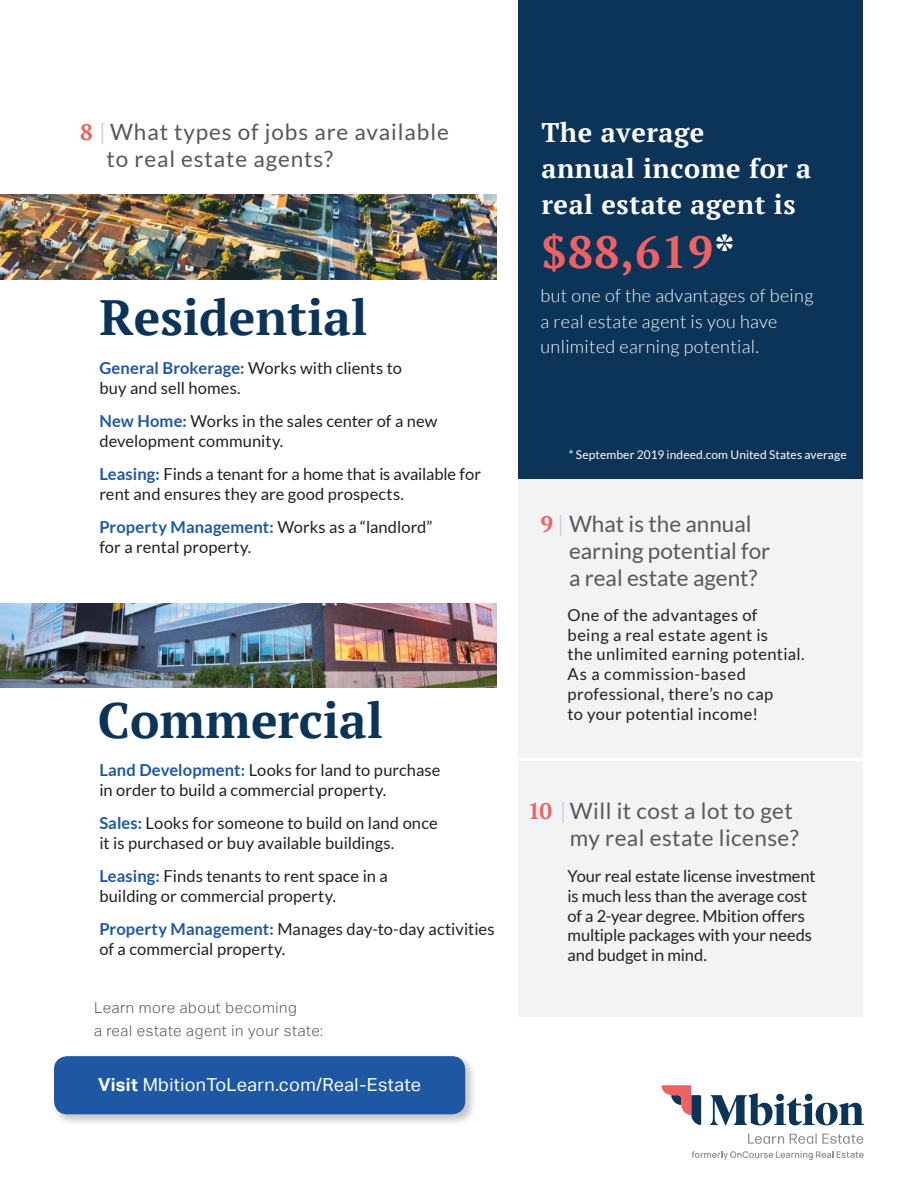
<style>
.page{position:relative;width:918px;height:1188px;background:#fff}
.page>*{position:absolute;margin:0;border:0;box-sizing:border-box;transform-origin:0 0}
.t1{font:700 49.5px "PT Serif";color:#0b3458}
.Body{font:700 45px "PT Serif";color:#f16161}
.Body-2{font:700 27px/36px "PT Serif";letter-spacing:.02em;color:#fff}
.SubHead{font:22.5px/27px "Lato";color:#57585a}
.SubHead-2{font:22.5px/27px "Lato";letter-spacing:.04em;color:#57585a}
.SubHead-3{font:22.5px/27px "Lato";letter-spacing:.02em;color:#57585a;text-align:right}
.Body-3{font:300 18px/25.5px "Lato";letter-spacing:.02em;color:#fff}
.t2{font:18px "Aktiv Grotesk";letter-spacing:.02em;color:#fff}
.t3{font:16.5px/19.8px "Lato";letter-spacing:.005em;color:#231f20}
.t4{font:16.5px/19.8px "Lato";letter-spacing:.025em;color:#231f20}
.SubHead-4{font:300 15px/22.5px "Aktiv Grotesk";letter-spacing:.04em;color:#57585a}
.t5{font:12px "Lato";letter-spacing:.01em;color:#fff}
.s1{font-family:"PT Serif";font-weight:700;color:#f16161}
.s2{color:#d1d2d4}
.s3{font-weight:700;color:#1e58a5}
.s4{font-weight:700}
.s5{color:#fff}
</style>
<div class="page">
<div style="left:518px;top:0;width:344px;height:1016px;background:#f2f3f4"></div>
<img style="left:0;top:195px;width:497px;height:84px">
<img style="left:0;top:603px;width:497px;height:85px">
<div style="left:518px;top:0;width:344px;height:478px;background:#0b3458"></div>
<hr style="left:516px;top:758px;width:348px;height:3px;background:#fff">
<svg style="left:692px;top:1151px;width:172px;height:9px"></svg>
<svg style="left:710px;top:1093px;width:154px;height:32px"></svg>
<svg style="left:661px;top:1085px;width:40px;height:40px"></svg>
<svg style="left:748px;top:1134px;width:36px;height:10px"></svg>
<svg style="left:790px;top:1134px;width:73px;height:10px"></svg>
<div style="left:52px;top:1054px;width:425px;height:72px;background:#231f20;opacity:.25"></div>
<div style="left:54px;top:1056px;width:411px;height:58px;background:#1e58a5;border-radius:13px"></div>
<p class="SubHead-2" style="left:106px;top:118px;width:344px;text-indent:-26px"><span class="s1">8</span> <span class="s2">|</span> What types of jobs are available to real estate agents?</p>
<p class="t1" style="left:99px;top:285px;width:270px">Residential</p>
<p class="t3" style="left:99px;top:358px;width:304px"><span class="s3">General Brokerage:</span> Works with clients to buy and sell homes.</p>
<p class="t3" style="left:99px;top:411px;width:340px"><span class="s3">New Home:</span> Works in the sales center of a new development community.</p>
<p class="t3" style="left:99px;top:464px;width:383px"><span class="s3">Leasing:</span> Finds a tenant for a home that is available for rent and ensures they are good prospects.</p>
<p class="t3" style="left:99px;top:517px;width:335px"><span class="s3">Property Management:</span> Works as a “landlord” for a rental property.</p>
<p class="t1" style="left:98px;top:689px;width:287px">Commercial</p>
<p class="t3" style="left:99px;top:760px;width:343px"><span class="s3">Land Development:</span> Looks for land to purchase in order to build a commercial property.</p>
<p class="t3" style="left:99px;top:813px;width:340px"><span class="s3">Sales:</span> Looks for someone to build on land once it is purchased or buy available buildings.</p>
<p class="t3" style="left:99px;top:866px;width:290px"><span class="s3">Leasing:</span> Finds tenants to rent space in a building or commercial property.</p>
<p class="t3" style="left:99px;top:919px;width:397px"><span class="s3">Property Management:</span> Manages day-to-day activities of a commercial property.</p>
<p class="SubHead-4" style="left:94px;top:997px;width:231px">Learn more about becoming<br>a real estate agent in your state:</p>
<p class="t2" style="left:98px;top:1075px;width:325px"><span class="s4">Visit</span> MbitionToLearn.com/Real-Estate</p>
<p class="Body-2" style="left:541px;top:114px;width:271px">The average<br>annual income for a real estate agent is</p>
<p class="Body" style="left:541px;top:223px;width:195px">$88,619<span class="s5">*</span></p>
<p class="Body-3" style="left:541px;top:283px;width:274px">but one of the advantages of being a real estate agent is you have unlimited earning potential.</p>
<p class="t5" style="left:569px;top:448px;width:279px">* September 2019 indeed.com United States average</p>
<p class="SubHead" style="left:569px;top:510px;width:203px;text-indent:-28px"><span class="s1">9</span> <span class="s2">|</span> What is the annual earning potential for a real estate agent?</p>
<p class="t4" style="left:568px;top:605px;width:239px">One of the advantages of<br>being a real estate agent is<br>the unlimited earning potential.<br>As a commission-based professional, there’s no cap<br>to your potential income!</p>
<p class="SubHead-3" style="left:528px;top:797px;width:272px"><span class="s1">10</span> <span class="s2">|</span>Will it cost a lot to get my real estate license?</p>
<p class="t3" style="left:568px;top:866px;width:250px">Your real estate license investment is much less than the average cost of a 2-year degree. Mbition offers multiple packages with your needs and budget in mind.</p>
</div>
